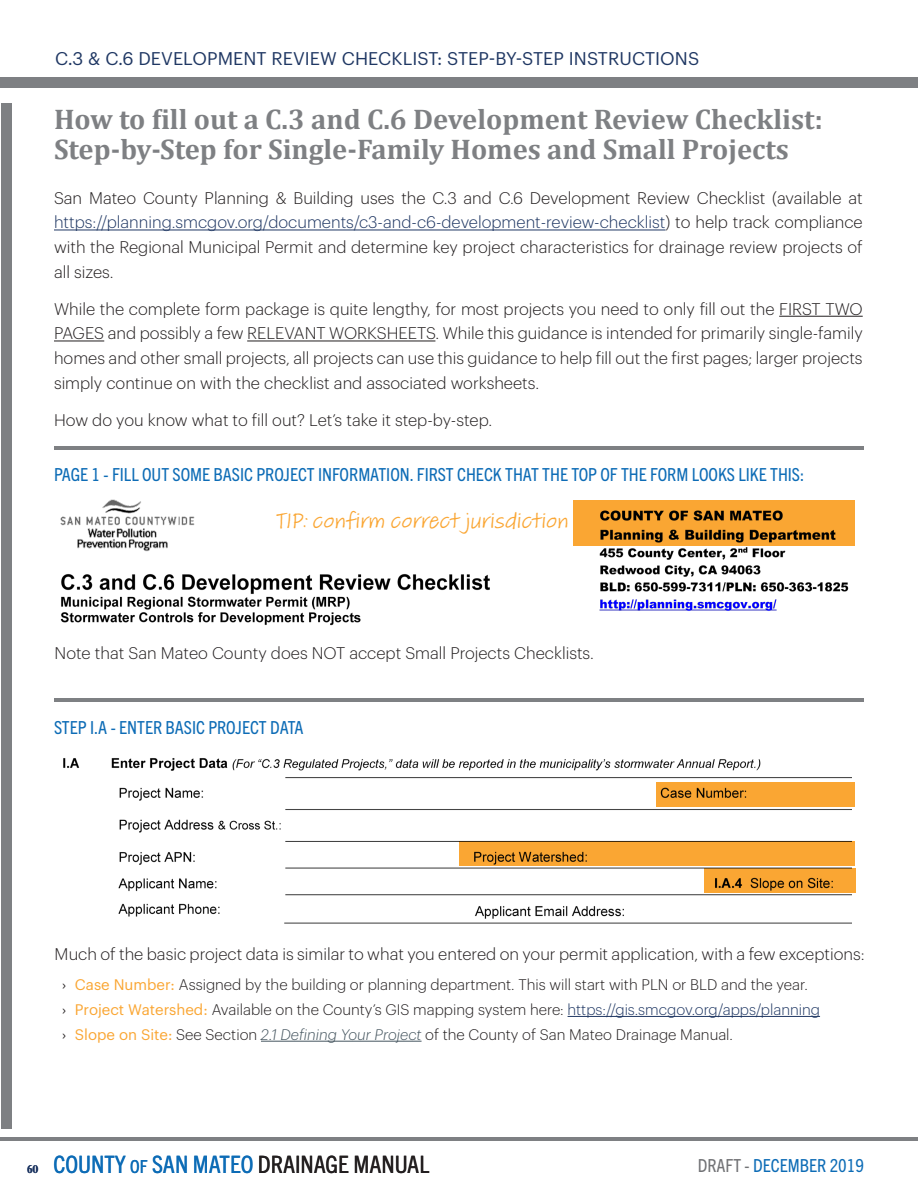
<style>
.page{position:relative;width:918px;height:1188px;background:#fff}
.page>*{position:absolute;margin:0;border:0;box-sizing:border-box;transform-origin:0 0}
.t1{font:700 28.5px/30px "Cambria";color:#7e8083}
.t2{font:condensed 24px "Trade Gothic Next LT Pro";color:#0d6cb6}
.t3{font:22.5px "Adobe Handwriting Tiffany";color:#faa633}
.version-date-L-align{font:condensed 18px "Trade Gothic Next LT Pro";color:#0d6cb6}
.t4{font:18px "Graphik";letter-spacing:.005em;color:#1f3763}
.t5{font:condensed 18px "Trade Gothic Next LT Pro";color:#717275}
.t6{font:300 16.5px/24.8px "Graphik";color:#231f20;text-align:justify}
.t7{font:300 15px "Graphik";color:#231f20}
.s1{color:#1f3763}
.s2{font-family:"Trade Gothic LT Std";font-weight:400}
.s3{font-weight:400;color:#faa633}
.s4{font-style:italic;color:#45555f}
.s5{font-family:"Meno Display";font-weight:900;font-stretch:extra-condensed;font-size:11.25px;color:#1f3763}
.s6{font-size:18px}
.s7{color:#231f20}
.s8{color:#0d6cb6}
</style>
<div class="page">
<hr style="left:54px;top:446px;width:810px;height:3px;background:#7e8083">
<hr style="left:54px;top:698px;width:810px;height:4px;background:#7e8083">
<div style="left:657px;top:783px;width:198px;height:24px;background:#faa633"></div>
<img style="left:60px;top:499px;width:791px;height:127px">
<div style="left:704px;top:868px;width:151px;height:25px;background:#faa633"></div>
<img style="left:63px;top:758px;width:788px;height:166px">
<div style="left:1px;top:103px;width:11px;height:1026px;background:#7e8083"></div>
<div style="left:0;top:77px;width:918px;height:10px;background:#7e8083"></div>
<hr style="left:0;top:1137px;width:918px;height:4px;background:#7e8083">
<hr style="left:54px;top:230px;width:612px;height:1px;background:#1f3763">
<hr style="left:779px;top:316px;width:84px;height:1px;background:#231f20">
<hr style="left:54px;top:341px;width:50px;height:1px;background:#231f20">
<hr style="left:247px;top:341px;width:188px;height:1px;background:#231f20">
<hr style="left:568px;top:1016px;width:252px;height:1px;background:#1f3763">
<hr style="left:261px;top:1041px;width:161px;height:1px;background:#45555f">
<p class="t4" style="left:55px;top:45px;width:108px">C.3 &amp; C.6 DEVELOPMENT</p>
<p class="t4" style="left:271px;top:45px;width:23px">REVIEW</p>
<p class="t4" style="left:342px;top:45px;width:25px">CHECKLIST</p>
<p class="t4" style="left:437px;top:45px;width:108px">: STEP-BY-STEP</p>
<p class="t4" style="left:569px;top:45px;width:18px">INSTRUCTIONS</p>
<p class="t1" style="left:54px;top:104px;width:770px">How to fill out a C.3 and C.6 Development Review Checklist:<br>Step-by-Step for Single-Family Homes and Small Projects</p>
<p class="t6" style="left:54px;top:184px;width:810px">San Mateo County Planning &amp; Building uses the C.3 and C.6 Development Review Checklist (available at <span class="s1">https://planning.smcgov.org/documents/c3-and-c6-development-review-checklist</span>) to help track compliance with the Regional Municipal Permit and determine key project characteristics for drainage review projects of all sizes.</p>
<p class="t6" style="left:54px;top:295px;width:810px">While the complete form package is quite lengthy, for most projects you need to only fill out the FIRST TWO PAGES and possibly a few RELEVANT WORKSHEETS. While this guidance is intended for primarily single-family homes and other small projects, all projects can use this guidance to help fill out the first pages; larger projects simply continue on with the checklist and associated worksheets.</p>
<p class="t6" style="left:54px;top:406px;width:440px">How do you know what to fill out? Let’s take it step-by-step.</p>
<p class="version-date-L-align" style="left:54px;top:462px;width:752px">PAGE 1 - FILL OUT SOME BASIC PROJECT INFORMATION. FIRST CHECK THAT THE TOP OF THE FORM LOOKS LIKE THIS:</p>
<p class="t3" style="left:276px;top:505px;width:294px">TIP: confirm correct jurisdiction</p>
<p class="t6" style="left:55px;top:639px;width:541px">Note that San Mateo County does NOT accept Small Projects Checklists.</p>
<p class="version-date-L-align" style="left:54px;top:715px;width:251px">STEP I.A - ENTER BASIC PROJECT DATA</p>
<p class="t6" style="left:55px;top:941px;width:812px">Much of the basic project data is similar to what you entered on your permit application, with a few exceptions:</p>
<p class="t7" style="left:61px;top:974px;width:748px"><span class="s2">›</span> <span class="s3">CASE NUMBER:</span> Assigned by the building or planning department. This will start with PLN or BLD and the year.</p>
<p class="t7" style="left:61px;top:999px;width:760px"><span class="s2">›</span> <span class="s3">PROJECT WATERSHED:</span> Available on the County’s GIS mapping system here: <span class="s1">https://gis.smcgov.org/apps/planning</span></p>
<p class="t7" style="left:61px;top:1023px;width:673px"><span class="s2">›</span> <span class="s3">SLOPE ON SITE:</span> See Section <span class="s4">2.1 Defining Your Project</span> of the County of San Mateo Drainage Manual.</p>
<h2 class="t2" style="left:27px;top:1148px;width:404px"><span class="s5">60</span> COUNTY <span class="s6">OF</span> SAN MATEO <span class="s7">DRAINAGE MANUAL</span></h2>
<p class="t5" style="left:698px;top:1153px;width:75px">DRAFT - <span class="s8">DECEM</span></p>
<p class="version-date-L-align" style="left:800px;top:1153px;width:66px">BER 2019</p>
</div>
